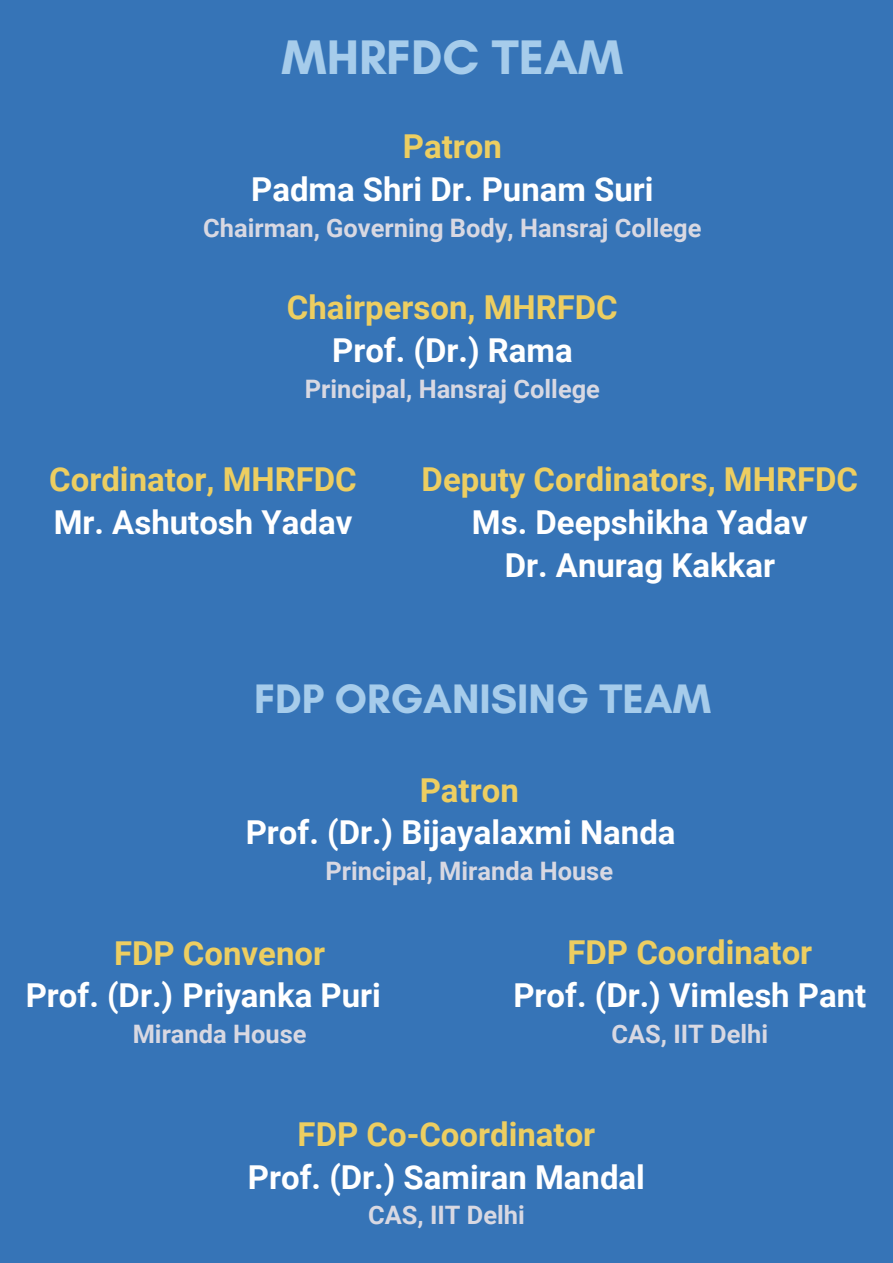
<style>
.page{position:relative;width:893px;height:1263px;background:#3674b7}
.page>*{position:absolute;margin:0;border:0;box-sizing:border-box;transform-origin:0 0}
.t1{font:700 49.43px "Glacial Indifference";color:#a6cceb}
.t2{font:700 41.92px "Glacial Indifference";color:#a6cceb}
.t3{font:700 32.92px/42.8px "Roboto";color:#fff}
.t4{font:700 32.92px "Roboto";color:#edce61}
.t5{font:700 25.42px "Roboto";color:#d8d8e2}
.s1{color:#edce61}
</style>
<div class="page">
<p class="t1" style="left:282px;top:27px;width:343px">MHRFDC TEAM</p>
<p class="t4" style="left:403px;top:128px;width:101px">Patron</p>
<p class="t3" style="left:251px;top:168px;width:404px">Padma Shri Dr. Punam Suri</p>
<p class="t5" style="left:203px;top:213px;width:500px">Chairman, Governing Body, Hansraj College</p>
<p class="t4" style="left:287px;top:288px;width:332px">Chairperson, MHRFDC</p>
<p class="t3" style="left:332px;top:329px;width:242px">Prof. (Dr.) Rama</p>
<p class="t5" style="left:305px;top:374px;width:297px">Principal, Hansraj College</p>
<p class="t4" style="left:49px;top:461px;width:309px">Cordinator, MHRFDC</p>
<p class="t3" style="left:54px;top:501px;width:300px">Mr. Ashutosh Yadav</p>
<p class="t4" style="left:421px;top:461px;width:438px">Deputy Cordinators, MHRFDC</p>
<p class="t3" style="left:472px;top:501px;width:337px">Ms. Deepshikha Yadav</p>
<p class="t3" style="left:505px;top:544px;width:272px">Dr. Anurag Kakkar</p>
<p class="t2" style="left:254px;top:673px;width:458px">FDP ORGANISING TEAM</p>
<p class="t3" style="left:246px;top:769px;width:431px;text-align:center"><span class="s1">Patron<br></span>Prof. (Dr.) Bijayalaxmi Nanda</p>
<p class="t5" style="left:325px;top:856px;width:289px">Principal, Miranda House</p>
<p class="t3" style="left:26px;top:932px;width:357px;text-indent:88px"><span class="s1">FDP Convenor<br></span>Prof. (Dr.) Priyanka Puri</p>
<p class="t5" style="left:133px;top:1019px;width:175px">Miranda House</p>
<p class="t4" style="left:567px;top:934px;width:246px">FDP Coordinator</p>
<p class="t3" style="left:513px;top:974px;width:354px">Prof. (Dr.) Vimlesh Pant</p>
<p class="t5" style="left:611px;top:1019px;width:158px">CAS, IIT Delhi</p>
<p class="t4" style="left:298px;top:1116px;width:299px">FDP Co-Coordinator</p>
<p class="t3" style="left:248px;top:1156px;width:398px">Prof. (Dr.) Samiran Mandal</p>
<p class="t5" style="left:368px;top:1201px;width:158px">CAS, IIT Delhi</p>
</div>
